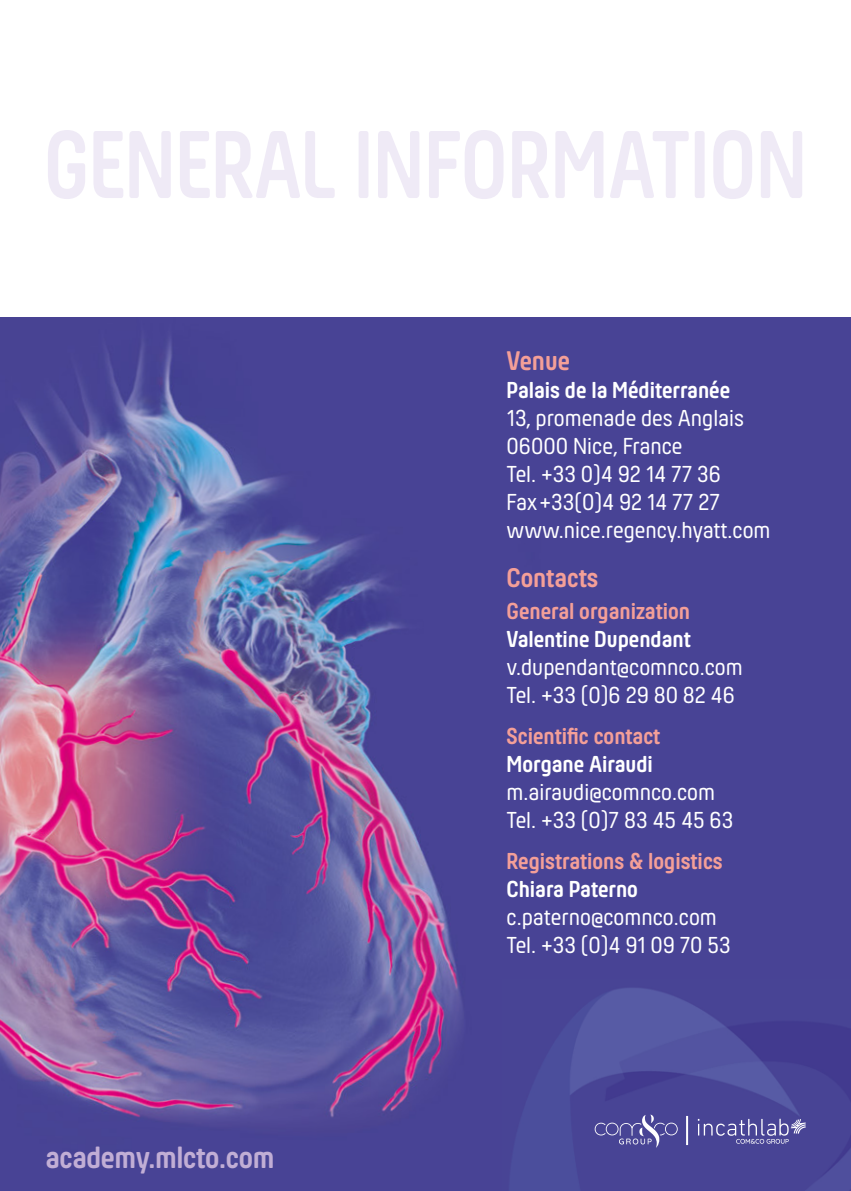
<style>
.page{position:relative;width:851px;height:1191px;background:#fff}
.page>*{position:absolute;margin:0;border:0;box-sizing:border-box;transform-origin:0 0}
.t1{font:700 100px "Hansom FY";color:#efeaf6;scale:.87 1}
.t2{font:700 32px "Hansom FY";letter-spacing:-.01em;color:#c1aed5}
.t3{font:700 28px "Hansom FY";color:#f49f98}
.t4{font:24px/28px "Hansom FY";color:#fff}
.t5{font:700 24px "Hansom FY";color:#fff}
.t6{font:700 24px "Hansom FY";color:#f49f98}
</style>
<div class="page">
<img style="left:0;top:317px;width:850px;height:874px">
<img style="left:502px;top:979px;width:348px;height:212px">
<svg style="left:594px;top:1114px;width:83px;height:34px"></svg>
<svg style="left:697px;top:1118px;width:108px;height:25px"></svg>
<hr style="left:686px;top:1116px;width:2px;height:29px;background:#fff">
<h1 class="t1" style="left:44px;top:107px;width:878px">GENERAL INFORMATION</h1>
<h2 class="t2" style="left:45px;top:1139px;width:230px">academy.mlcto.com</h2>
<p class="t3" style="left:506px;top:344px;width:65px">Venue</p>
<p class="t5" style="left:506px;top:376px;width:225px">Palais de la Méditerranée</p>
<p class="t4" style="left:506px;top:404px;width:265px">13, promenade des Anglais<br>06000 Nice, France<br>Tel. +33 0)4 92 14 77 36<br>Fax +33(0)4 92 14 77 27 www.nice.regency.hyatt.com</p>
<p class="t3" style="left:506px;top:561px;width:93px">Contacts</p>
<p class="t6" style="left:506px;top:597px;width:185px">General organization</p>
<p class="t5" style="left:506px;top:625px;width:186px">Valentine Dupendant</p>
<p class="t4" style="left:506px;top:653px;width:237px">v.dupendant@comnco.com<br>Tel. +33 (0)6 29 80 82 46</p>
<p class="t6" style="left:506px;top:722px;width:155px">Scientific contact</p>
<p class="t5" style="left:506px;top:750px;width:148px">Morgane Airaudi</p>
<p class="t4" style="left:506px;top:778px;width:228px">m.airaudi@comnco.com<br>Tel. +33 (0)7 83 45 45 63</p>
<p class="t6" style="left:506px;top:847px;width:218px">Registrations &amp; logistics</p>
<p class="t5" style="left:506px;top:875px;width:133px">Chiara Paterno</p>
<p class="t4" style="left:506px;top:903px;width:225px">c.paterno@comnco.com<br>Tel. +33 (0)4 91 09 70 53</p>
</div>
